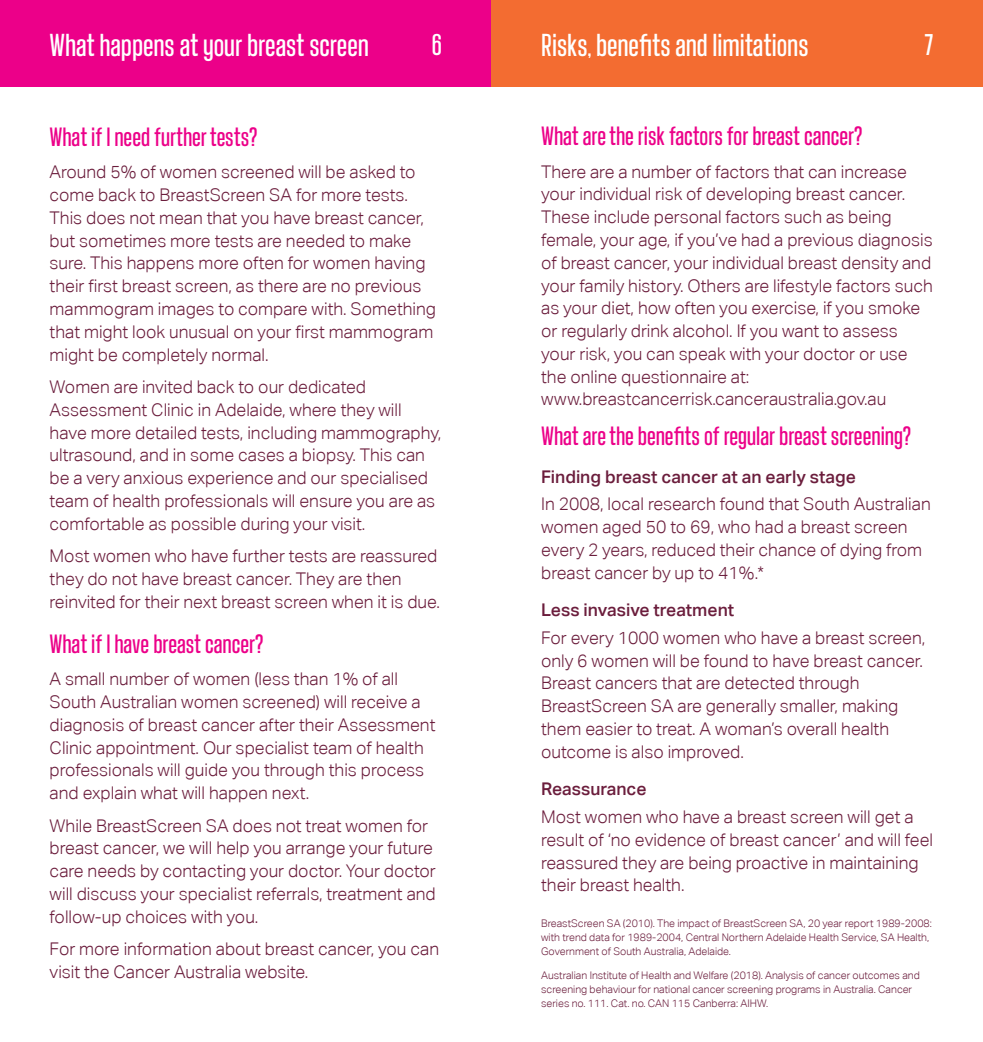
<style>
.page{position:relative;width:983px;height:1042px;background:#fff}
.page>*{position:absolute;margin:0;border:0;box-sizing:border-box;transform-origin:0 0}
.t1{font:500 31.5px "Landasans";color:#fff}
.t2{font:500 29.75px "Landasans";color:#fff}
.t3{font:500 26.25px "Landasans";color:#ec0089}
.t4{font:300 17.5px/22.8px "Aktiv Grotesk Corp";color:#6b1d3c}
.t5{font:500 17.5px "Aktiv Grotesk Corp";color:#6b1d3c}
.t6{font:300 10.5px/14px "Aktiv Grotesk Corp";color:#6b1d3c}
</style>
<div class="page">
<div style="left:0;top:0;width:491px;height:87px;background:#ec0089"></div>
<div style="left:491px;top:0;width:491px;height:87px;background:#f36c31"></div>
<h1 class="t1" style="left:50px;top:29px;width:321px">What happens at your breast screen</h1>
<h2 class="t2" style="left:431px;top:29px;width:12px">6</h2>
<h1 class="t1" style="left:541px;top:29px;width:269px">Risks, benefits and limitations</h1>
<h2 class="t2" style="left:924px;top:29px;width:10px">7</h2>
<h3 class="t3" style="left:50px;top:123px;width:209px">What if I need further tests?</h3>
<p class="t4" style="left:50px;top:161px;width:388px">Around 5% of women screened will be asked to come back to BreastScreen SA for more tests.<br>This does not mean that you have breast cancer, but sometimes more tests are needed to make sure. This happens more often for women having their first breast screen, as there are no previous mammogram images to compare with. Something that might look unusual on your first mammogram might be completely normal.</p>
<p class="t4" style="left:50px;top:376px;width:393px">Women are invited back to our dedicated Assessment Clinic in Adelaide, where they will have more detailed tests, including mammography, ultrasound, and in some cases a biopsy. This can be a very anxious experience and our specialised team of health professionals will ensure you are as comfortable as possible during your visit.</p>
<p class="t4" style="left:50px;top:545px;width:391px">Most women who have further tests are reassured they do not have breast cancer. They are then reinvited for their next breast screen when it is due.</p>
<h3 class="t3" style="left:50px;top:630px;width:215px">What if I have breast cancer?</h3>
<p class="t4" style="left:50px;top:667px;width:387px">A small number of women (less than 1% of all South Australian women screened) will receive a diagnosis of breast cancer after their Assessment Clinic appointment. Our specialist team of health professionals will guide you through this process and explain what will happen next.</p>
<p class="t4" style="left:50px;top:814px;width:387px">While BreastScreen SA does not treat women for breast cancer, we will help you arrange your future care needs by contacting your doctor. Your doctor will discuss your specialist referrals, treatment and follow-up choices with you.</p>
<p class="t4" style="left:50px;top:938px;width:391px">For more information about breast cancer, you can visit the Cancer Australia website.</p>
<h3 class="t3" style="left:541px;top:122px;width:323px">What are the risk factors for breast cancer?</h3>
<p class="t4" style="left:541px;top:160px;width:393px">There are a number of factors that can increase your individual risk of developing breast cancer.<br>These include personal factors such as being female, your age, if you’ve had a previous diagnosis of breast cancer, your individual breast density and your family history. Others are lifestyle factors such as your diet, how often you exercise, if you smoke or regularly drink alcohol. If you want to assess your risk, you can speak with your doctor or use the online questionnaire at: www.breastcancerrisk.canceraustralia.gov.au</p>
<h3 class="t3" style="left:541px;top:422px;width:371px">What are the benefits of regular breast screening?</h3>
<p class="t5" style="left:541px;top:466px;width:316px">Finding breast cancer at an early stage</p>
<p class="t4" style="left:541px;top:493px;width:391px">In 2008, local research found that South Australian women aged 50 to 69, who had a breast screen every 2 years, reduced their chance of dying from breast cancer by up to 41%.*</p>
<p class="t5" style="left:541px;top:599px;width:194px">Less invasive treatment</p>
<p class="t4" style="left:541px;top:626px;width:385px">For every 1000 women who have a breast screen, only 6 women will be found to have breast cancer.<br>Breast cancers that are detected through BreastScreen SA are generally smaller, making them easier to treat. A woman’s overall health outcome is also improved.</p>
<p class="t5" style="left:541px;top:778px;width:107px">Reassurance</p>
<p class="t4" style="left:541px;top:805px;width:393px">Most women who have a breast screen will get a result of ‘no evidence of breast cancer’ and will feel reassured they are being proactive in maintaining their breast health.</p>
<p class="t6" style="left:541px;top:916px;width:392px">BreastScreen SA (2010). The impact of BreastScreen SA, 20 year report 1989-2008: with trend data for 1989-2004, Central Northern Adelaide Health Service, SA Health,<br>Government of South Australia, Adelaide.</p>
<p class="t6" style="left:541px;top:968px;width:380px">Australian Institute of Health and Welfare (2018). Analysis of cancer outcomes and screening behaviour for national cancer screening programs in Australia. Cancer series no. 111. Cat. no. CAN 115 Canberra: AIHW.</p>
</div>
